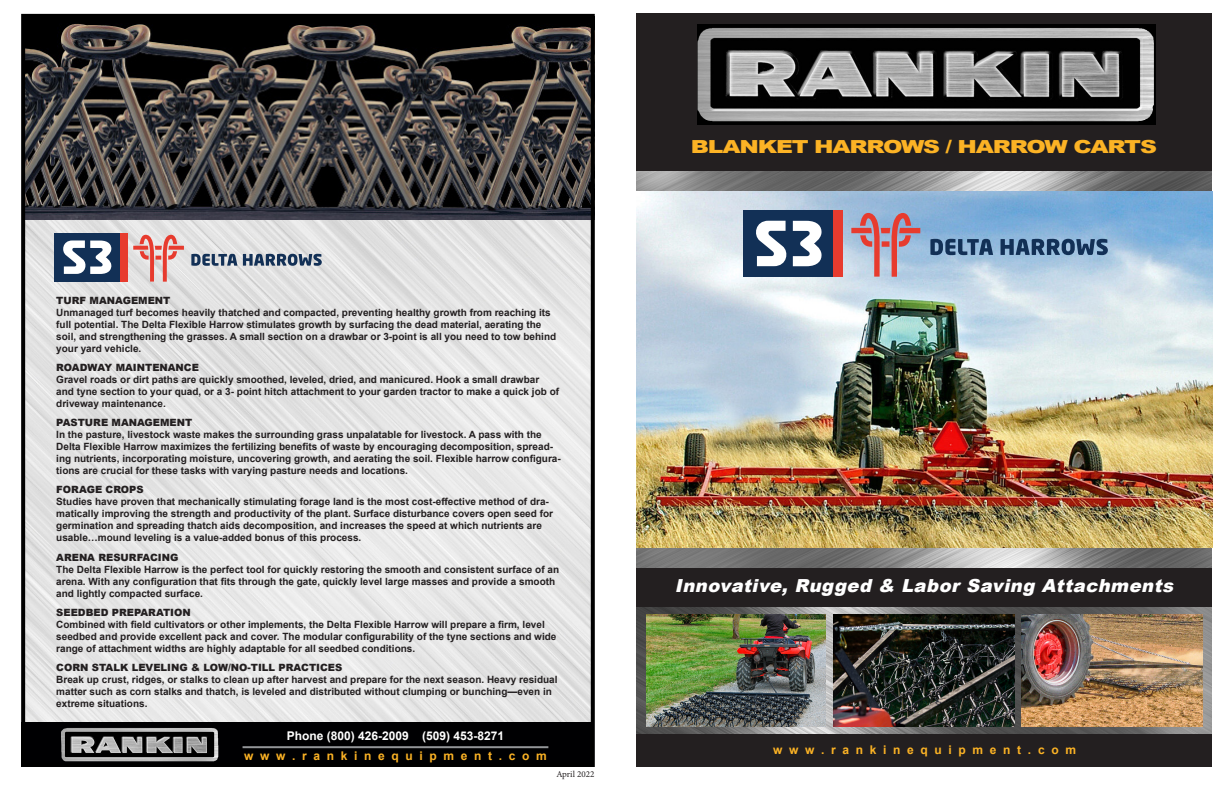
<style>
.page{position:relative;width:1224px;height:792px;background:#fff}
.page>*{position:absolute;margin:0;border:0;box-sizing:border-box;transform-origin:0 0}
.t1{font:italic 900 18px "Arial";color:#fff}
.t2{font:900 18px "Arial";letter-spacing:-.05em;color:#fcb325;scale:1.3 1}
.t3{font:700 12px "Arial";color:#fcb325}
.t4{font:700 12px "Arial";color:#fff}
.t5{font:700 10px/12px "Arial";color:#231f20}
.t6{font:900 10px "Arial";color:#231f20}
.t7{font:9px "Minion Pro";color:#231f20}
</style>
<div class="page">
<img style="left:26px;top:220px;width:564px;height:502px">
<div style="left:21px;top:722px;width:572px;height:45px;background:#000002"></div>
<hr style="left:243px;top:746px;width:305px;height:2px;background:#939598">
<img style="left:61px;top:728px;width:157px;height:33px">
<img style="left:26px;top:19px;width:564px;height:201px">
<div style="left:21px;top:14px;width:574px;height:753px;border:4px solid #000"></div>
<div style="left:54px;top:233px;width:66px;height:49px;background:#123056"></div>
<div style="left:120px;top:233px;width:7px;height:49px;background:#e73b2e"></div>
<svg style="left:63px;top:240px;width:49px;height:34px"></svg>
<svg style="left:191px;top:254px;width:46px;height:12px"></svg>
<svg style="left:243px;top:254px;width:79px;height:12px"></svg>
<svg style="left:133px;top:235px;width:51px;height:47px;background:#e3b1ad"></svg>
<div style="left:636px;top:14px;width:576px;height:753px;background:#231f20"></div>
<img style="left:698px;top:25px;width:458px;height:100px">
<img style="left:636px;top:607px;width:576px;height:127px">
<img style="left:647px;top:614px;width:179px;height:112px">
<img style="left:833px;top:614px;width:181px;height:112px">
<img style="left:1022px;top:614px;width:181px;height:112px">
<img style="left:636px;top:171px;width:576px;height:397px">
<img style="left:637px;top:192px;width:575px;height:356px">
<div style="left:743px;top:210px;width:91px;height:67px;background:#123056"></div>
<div style="left:834px;top:210px;width:9px;height:67px;background:#e73b2e"></div>
<svg style="left:756px;top:221px;width:66px;height:45px"></svg>
<svg style="left:930px;top:239px;width:63px;height:16px"></svg>
<svg style="left:1001px;top:239px;width:107px;height:16px;background:#456589"></svg>
<svg style="left:851px;top:213px;width:69px;height:64px;background:#b99cab"></svg>
<p class="t6" style="left:56px;top:293px;width:116px">TURF MANAGEMENT</p>
<p class="t5" style="left:56px;top:306px;width:501px">Unmanaged turf becomes heavily thatched and compacted, preventing healthy growth from reaching its full potential. The Delta Flexible Harrow stimulates growth by surfacing the dead material, aerating the soil, and strengthening the grasses. A small section on a drawbar or 3-point is all you need to tow behind your yard vehicle.</p>
<p class="t6" style="left:56px;top:360px;width:144px">ROADWAY MAINTENANCE</p>
<p class="t5" style="left:56px;top:374px;width:504px">Gravel roads or dirt paths are quickly smoothed, leveled, dried, and manicured. Hook a small drawbar and tyne section to your quad, or a 3- point hitch attachment to your garden tractor to make a quick job of driveway maintenance.</p>
<p class="t6" style="left:56px;top:415px;width:138px">PASTURE MANAGEMENT</p>
<p class="t5" style="left:56px;top:429px;width:506px">In the pasture, livestock waste makes the surrounding grass unpalatable for livestock. A pass with the Delta Flexible Harrow maximizes the fertilizing benefits of waste by encouraging decomposition, spread&shy;ing nutrients, incorporating moisture, uncovering growth, and aerating the soil. Flexible harrow configura&shy;tions are crucial for these tasks with varying pasture needs and locations.</p>
<p class="t6" style="left:56px;top:483px;width:89px">FORAGE CROPS</p>
<p class="t5" style="left:56px;top:496px;width:498px">Studies have proven that mechanically stimulating forage land is the most cost-effective method of dra&shy;matically improving the strength and productivity of the plant. Surface disturbance covers open seed for germination and spreading thatch aids decomposition, and increases the speed at which nutrients are usable…mound leveling is a value-added bonus of this process.</p>
<p class="t6" style="left:56px;top:550px;width:124px">ARENA RESURFACING</p>
<p class="t5" style="left:56px;top:563px;width:504px">The Delta Flexible Harrow is the perfect tool for quickly restoring the smooth and consistent surface of an arena. With any configuration that fits through the gate, quickly level large masses and provide a smooth and lightly compacted surface.</p>
<p class="t6" style="left:56px;top:605px;width:136px">SEEDBED PREPARATION</p>
<p class="t5" style="left:56px;top:618px;width:502px">Combined with field cultivators or other implements, the Delta Flexible Harrow will prepare a firm, level seedbed and provide excellent pack and cover. The modular configurability of the tyne sections and wide range of attachment widths are highly adaptable for all seedbed conditions.</p>
<p class="t6" style="left:56px;top:660px;width:288px">CORN STALK LEVELING &amp; LOW/NO-TILL PRACTICES</p>
<p class="t5" style="left:56px;top:674px;width:503px">Break up crust, ridges, or stalks to clean up after harvest and prepare for the next season. Heavy residual matter such as corn stalks and thatch, is leveled and distributed without clumping or bunching—even in extreme situations.</p>
<p class="t4" style="left:287px;top:727px;width:219px">Phone (800) 426-2009 (509) 453-8271</p>
<p class="t3" style="left:244px;top:748px;width:304px">w w w . r a n k i n e q u i p m e n t . c o m</p>
<p class="t7" style="left:556px;top:768px;width:39px">April 2022</p>
<p class="t2" style="left:691px;top:134px;width:360px">BLANKET HARROWS / HARROW CARTS</p>
<p class="t1" style="left:675px;top:573px;width:505px">Innovative, Rugged &amp; Labor Saving Attachments</p>
<p class="t3" style="left:773px;top:741px;width:304px">w w w . r a n k i n e q u i p m e n t . c o m</p>
</div>
